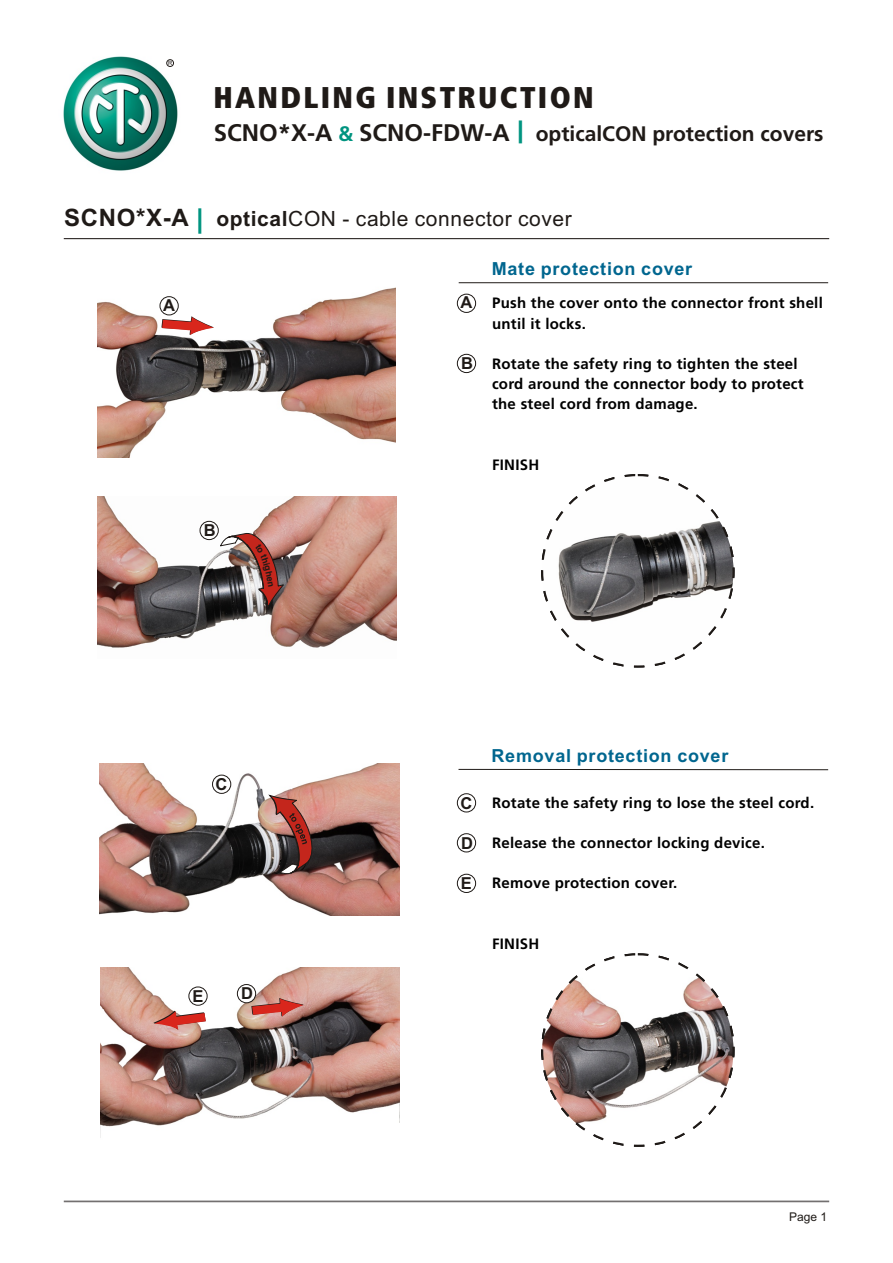
<style>
.page{position:relative;width:893px;height:1263px;background:#fff}
.page>*{position:absolute;margin:0;border:0;box-sizing:border-box;transform-origin:0 0}
.t1{font:900 condensed 30px "Frutiger";letter-spacing:.08em;color:#1f1a17}
.t2{font:700 21px "Frutiger";color:#1f1a17}
.t3{font:21px "Arial";letter-spacing:.03em;color:#1f1a17}
.t4{font:700 18px "Arial";letter-spacing:.04em;color:#00668f}
.t5{font:700 16.5px "Arial";color:#1f1a17}
.t6{font:700 15px/20.1px "Frutiger";letter-spacing:.015em;color:#000}
.t7{font:12px "Arial";color:#1f1a17}
.t8{font:5.7px "Arial";color:#1f1a17}
.s1{font-size:24px}
.s2{color:#009480}
.s3{font-style:italic;font-size:30px;color:#009480}
.s4{font-weight:700;font-size:24px}
.s5{font-weight:700;font-size:27px;color:#009480}
.s6{font-weight:700}
</style>
<div class="page">
<img style="left:100px;top:967px;width:300px;height:171px">
<img style="left:100px;top:763px;width:299px;height:153px">
<img style="left:97px;top:497px;width:300px;height:151px">
<img style="left:97px;top:287px;width:299px;height:171px">
<div style="left:457px;top:294px;width:19px;height:19px;border:1px solid #1f1a17;border-radius:50%"></div>
<div style="left:457px;top:354px;width:19px;height:19px;border:1px solid #1f1a17;border-radius:50%"></div>
<div style="left:457px;top:793px;width:19px;height:19px;border:1px solid #1f1a17;border-radius:50%"></div>
<div style="left:457px;top:833px;width:19px;height:19px;border:1px solid #1f1a17;border-radius:50%"></div>
<div style="left:457px;top:874px;width:19px;height:19px;border:1px solid #1f1a17;border-radius:50%"></div>
<img style="left:63px;top:56px;width:115px;height:115px">
<div style="left:166px;top:59px;width:8px;height:8px;border:1px solid #1f1a17;border-radius:50%"></div>
<hr style="left:458px;top:769px;width:370px;height:1px;background:#1f1a17">
<hr style="left:459px;top:282px;width:369px;height:1px;background:#1f1a17">
<svg style="left:251px;top:998px;width:53px;height:19px"></svg>
<svg style="left:153px;top:1011px;width:53px;height:19px"></svg>
<div style="left:200px;top:521px;width:19px;height:19px;border:1px solid #1f1a17;border-radius:50%"></div>
<div style="left:160px;top:296px;width:19px;height:19px;border:1px solid #1f1a17;border-radius:50%"></div>
<svg style="left:161px;top:316px;width:53px;height:19px"></svg>
<div style="left:212px;top:775px;width:19px;height:19px;background:#fff;border:1px solid #1f1a17;border-radius:50%"></div>
<div style="left:188px;top:986px;width:20px;height:19px;background:#fff;border:1px solid #1f1a17;border-radius:50%"></div>
<div style="left:237px;top:984px;width:19px;height:19px;background:#fff;border:1px solid #1f1a17;border-radius:50%"></div>
<svg style="left:267px;top:794px;width:48px;height:80px;background:#975f59"></svg>
<hr style="left:64px;top:1200px;width:765px;height:2px;background:#737070">
<hr style="left:64px;top:238px;width:765px;height:1px;background:#1f1a17">
<img style="left:542px;top:475px;width:191px;height:191px;border-radius:94px">
<img style="left:542px;top:954px;width:191px;height:192px;border-radius:50%">
<img style="left:220px;top:532px;width:64px;height:78px">
<p class="t8" style="left:168px;top:61px;width:6px">R</p>
<h1 class="t1" style="left:214px;top:85px;width:382px">HANDLING INSTRUCTION</h1>
<h2 class="t2" style="left:214px;top:125px;width:611px"><span class="s1">SCNO*X-A</span> <span class="s2">&amp;</span> <span class="s1">SCNO-FDW-A</span> <span class="s3">|</span> opticalCON protection covers</h2>
<h2 class="t3" style="left:64px;top:211px;width:509px"><span class="s4">SCNO*X-A</span> <span class="s5">|</span> <span class="s6">optical</span>CON - cable connector cover</h2>
<p class="t5" style="left:163px;top:299px;width:13px">A</p>
<p class="t5" style="left:204px;top:524px;width:13px">B</p>
<p class="t5" style="left:216px;top:778px;width:13px">C</p>
<p class="t5" style="left:192px;top:990px;width:13px">E</p>
<p class="t5" style="left:241px;top:987px;width:13px">D</p>
<p class="t5" style="left:461px;top:296px;width:13px">A</p>
<p class="t5" style="left:461px;top:357px;width:13px">B</p>
<p class="t4" style="left:492px;top:261px;width:202px">Mate protection cover</p>
<p class="t6" style="left:492px;top:294px;width:332px">Push the cover onto the connector front shell until it locks.</p>
<p class="t6" style="left:492px;top:355px;width:313px">Rotate the safety ring to tighten the steel cord around the connector body to protect the steel cord from damage.</p>
<p class="t6" style="left:492px;top:455px;width:49px">FINISH</p>
<p class="t5" style="left:460px;top:797px;width:13px">C</p>
<p class="t5" style="left:461px;top:836px;width:13px">D</p>
<p class="t5" style="left:461px;top:877px;width:13px">E</p>
<p class="t4" style="left:492px;top:748px;width:238px">Removal protection cover</p>
<p class="t6" style="left:492px;top:794px;width:324px">Rotate the safety ring to lose the steel cord.</p>
<p class="t6" style="left:492px;top:834px;width:274px">Release the connector locking device.</p>
<p class="t6" style="left:492px;top:874px;width:187px">Remove protection cover.</p>
<p class="t6" style="left:492px;top:934px;width:49px">FINISH</p>
<p class="t7" style="left:789px;top:1212px;width:40px">Page 1</p>
</div>
